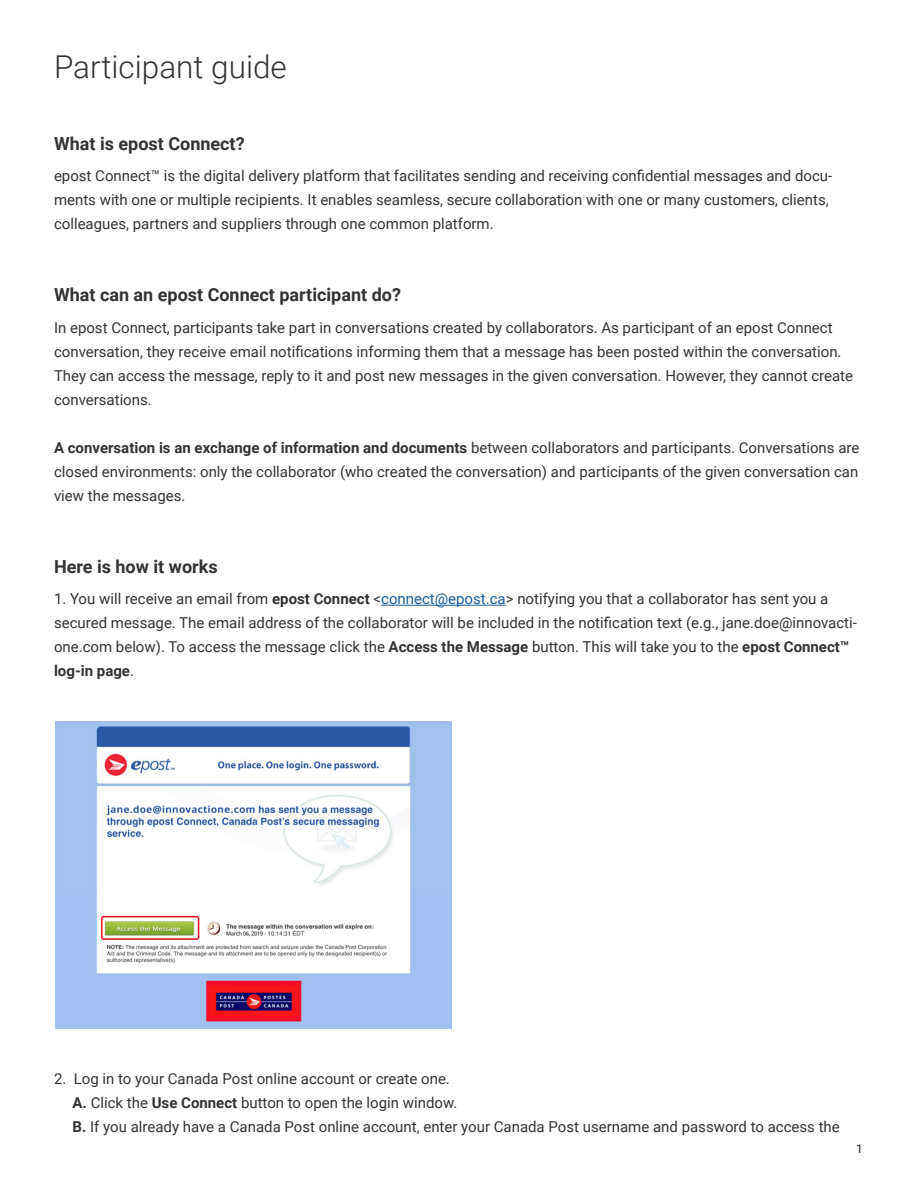
<style>
.page{position:relative;width:918px;height:1188px;background:#fff}
.page>*{position:absolute;margin:0;border:0;box-sizing:border-box;transform-origin:0 0}
.t1{font:300 31.5px "Roboto";color:#323332}
.t2{font:700 18px "Roboto";color:#323332}
.t3{font:15px/24px "Roboto";color:#323332}
.t4{font:12px "Roboto";color:#231f20}
.s1{font-weight:700}
.s2{color:#175d9e}
</style>
<div class="page">
<hr style="left:381px;top:605px;width:125px;height:1px;background:#175d9e">
<img style="left:55px;top:722px;width:397px;height:306px">
<p class="t1" style="left:54px;top:44px;width:234px">Participant guide</p>
<p class="t2" style="left:54px;top:131px;width:192px">What is epost Connect?</p>
<p class="t3" style="left:54px;top:163px;width:780px">epost Connect™ is the digital delivery platform that facilitates sending and receiving confidential messages and docu&shy;ments with one or multiple recipients. It enables seamless, secure collaboration with one or many customers, clients, colleagues, partners and suppliers through one common platform.</p>
<p class="t2" style="left:54px;top:282px;width:348px">What can an epost Connect participant do?</p>
<p class="t3" style="left:54px;top:315px;width:801px">In epost Connect, participants take part in conversations created by collaborators. As participant of an epost Connect conversation, they receive email notifications informing them that a message has been posted within the conversation.<br>They can access the message, reply to it and post new messages in the given conversation. However, they cannot create conversations.</p>
<p class="t3" style="left:54px;top:435px;width:807px;text-align:justify"><span class="s1">A conversation is an exchange of information and documents</span> between collaborators and participants. Conversations are closed environments: only the collaborator (who created the conversation) and participants of the given conversation can view the messages.</p>
<p class="t2" style="left:54px;top:554px;width:165px">Here is how it works</p>
<p class="t3" style="left:54px;top:586px;width:804px">1. You will receive an email from <span class="s1">epost Connect</span> &lt;<span class="s2">connect@epost.ca</span>&gt; notifying you that a collaborator has sent you a secured message. The email address of the collaborator will be included in the notification text (e.g., jane.doe@innovacti&shy;one.com below). To access the message click the <span class="s1">Access the Message</span> button. This will take you to the <span class="s1">epost Connect™ log-in page</span>.</p>
<p class="t3" style="left:54px;top:1066px;width:397px">2. Log in to your Canada Post online account or create one.</p>
<p class="t3" style="left:73px;top:1090px;width:386px"><span class="s1">A.</span> Click the <span class="s1">Use Connect</span> button to open the login window.</p>
<p class="t3" style="left:73px;top:1114px;width:769px"><span class="s1">B.</span> If you already have a Canada Post online account, enter your Canada Post username and password to access the</p>
<p class="t4" style="left:856px;top:1141px;width:8px">1</p>
</div>
